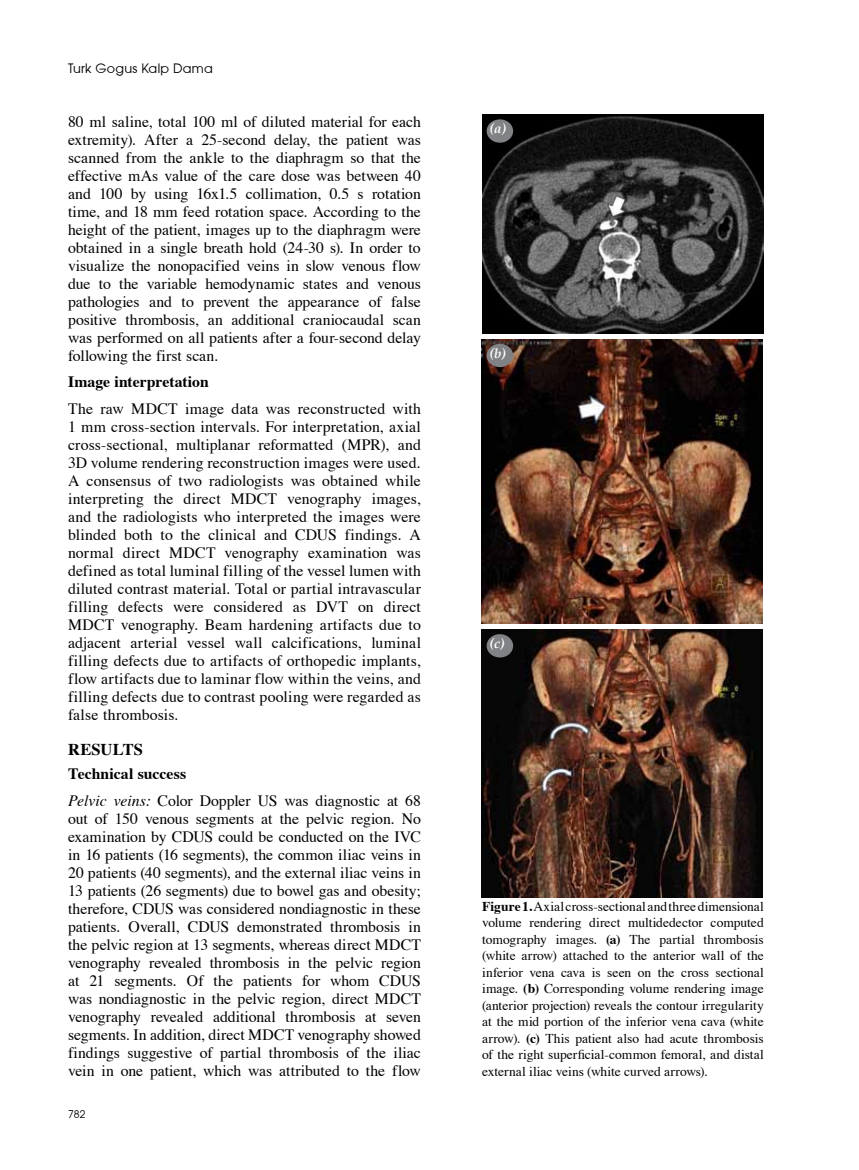
<style>
.page{position:relative;width:859px;height:1170px;background:#fff}
.page>*{position:absolute;margin:0;border:0;box-sizing:border-box;transform-origin:0 0}
.t1{font:700 16.5px "Times";letter-spacing:.005em;color:#000}
.t2{font:15.75px/18px "Times";color:#000;text-align:justify}
.t3{font:700 15.75px "Times";color:#000}
.t4{font:13.5px/16.5px "Times";color:#000;text-align:justify}
.t5{font:italic 700 13.5px "Palatino";color:#fff}
.t6{font:12.75px "Avant Garde";letter-spacing:.02em;color:#000}
.t7{font:10.5px "Avant Garde";color:#000}
.s1{font-weight:700}
.s2{font-style:italic}
</style>
<div class="page">
<img style="left:481px;top:339px;width:282px;height:284px">
<img style="left:481px;top:629px;width:282px;height:268px">
<img style="left:482px;top:115px;width:282px;height:219px">
<div style="left:487px;top:119px;width:26px;height:24px;background:#808285;border-radius:50%"></div>
<div style="left:487px;top:344px;width:26px;height:23px;background:#808285;border-radius:50%"></div>
<div style="left:487px;top:634px;width:26px;height:23px;background:#808285;border-radius:50%"></div>
<p class="t6" style="left:68px;top:61px;width:146px">Turk Gogus Kalp Dama</p>
<p class="t2" style="left:68px;top:112px;width:354px">80 ml saline, total 100 ml of diluted material for each extremity). After a 25-second delay, the patient was scanned from the ankle to the diaphragm so that the effective mAs value of the care dose was between 40 and 100 by using 16x1.5 collimation, 0.5 s rotation time, and 18 mm feed rotation space. According to the height of the patient, images up to the diaphragm were obtained in a single breath hold (24-30 s). In order to visualize the nonopacified veins in slow venous flow due to the variable hemodynamic states and venous pathologies and to prevent the appearance of false positive thrombosis, an additional craniocaudal scan was performed on all patients after a four-second delay following the first scan.</p>
<p class="t3" style="left:68px;top:367px;width:142px">Image interpretation</p>
<p class="t2" style="left:68px;top:399px;width:354px">The raw MDCT image data was reconstructed with 1 mm cross-section intervals. For interpretation, axial cross-sectional, multiplanar reformatted (MPR), and 3D volume rendering reconstruction images were used.<br>A consensus of two radiologists was obtained while interpreting the direct MDCT venography images, and the radiologists who interpreted the images were blinded both to the clinical and CDUS findings. A normal direct MDCT venography examination was defined as total luminal filling of the vessel lumen with diluted contrast material. Total or partial intravascular filling defects were considered as DVT on direct MDCT venography. Beam hardening artifacts due to adjacent arterial vessel wall calcifications, luminal filling defects due to artifacts of orthopedic implants, flow artifacts due to laminar flow within the veins, and filling defects due to contrast pooling were regarded as false thrombosis.</p>
<p class="t1" style="left:68px;top:733px;width:76px">RESULTS</p>
<p class="t2" style="left:68px;top:760px;width:354px;line-height:26.5px"><span class="s1">Technical success<br></span><span class="s2">Pelvic veins:</span> Color Doppler US was diagnostic at 68</p>
<p class="t2" style="left:68px;top:809px;width:354px">out of 150 venous segments at the pelvic region. No examination by CDUS could be conducted on the IVC in 16 patients (16 segments), the common iliac veins in 20 patients (40 segments), and the external iliac veins in 13 patients (26 segments) due to bowel gas and obesity; therefore, CDUS was considered nondiagnostic in these patients. Overall, CDUS demonstrated thrombosis in the pelvic region at 13 segments, whereas direct MDCT venography revealed thrombosis in the pelvic region at 21 segments. Of the patients for whom CDUS was nondiagnostic in the pelvic region, direct MDCT venography revealed additional thrombosis at seven segments. In addition, direct MDCT venography showed findings suggestive of partial thrombosis of the iliac vein in one patient, which was attributed to the flow</p>
<p class="t7" style="left:68px;top:1107px;width:19px">782</p>
<p class="t5" style="left:490px;top:121px;width:18px">(a)</p>
<p class="t5" style="left:490px;top:345px;width:17px">(b)</p>
<p class="t5" style="left:490px;top:635px;width:16px">(c)</p>
<p class="t4" style="left:482px;top:897px;width:283px"><span class="s1">Figure 1.</span> Axial cross-sectional and three dimensional volume rendering direct multidedector computed tomography images. <span class="s1">(a)</span> The partial thrombosis (white arrow) attached to the anterior wall of the inferior vena cava is seen on the cross sectional image. <span class="s1">(b)</span> Corresponding volume rendering image (anterior projection) reveals the contour irregularity at the mid portion of the inferior vena cava (white arrow). <span class="s1">(c)</span> This patient also had acute thrombosis of the right superficial-common femoral, and distal external iliac veins (white curved arrows).</p>
</div>
